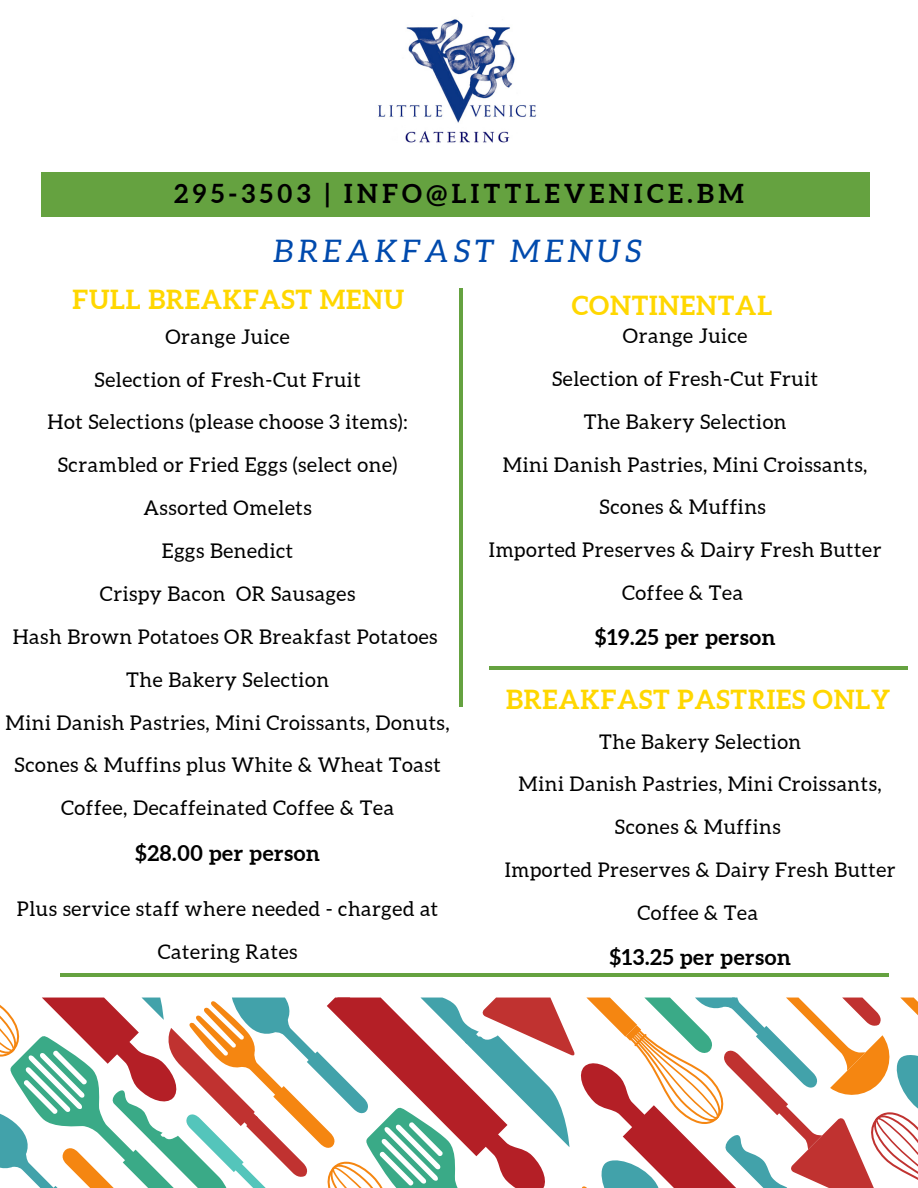
<style>
.page{position:relative;width:918px;height:1188px;background:#fff}
.page>*{position:absolute;margin:0;border:0;box-sizing:border-box;transform-origin:0 0}
.t1{font:italic 31.05px "Aleo";letter-spacing:.17em;color:#004aad}
.t2{font:700 26.25px "Aleo";letter-spacing:.03em;color:#ffd700}
.t3{font:700 26.1px "Aleo";letter-spacing:.17em;color:#000}
.t4{font:700 21.75px "Aleo";letter-spacing:.03em;color:#000}
.t5{font:700 21.6px "Aleo";letter-spacing:.03em;color:#000}
.t6{font:20.25px/42.9px "Aleo";letter-spacing:.03em;color:#000;text-align:center}
.t7{font:20.1px/42.8px "Aleo";letter-spacing:.03em;color:#000;text-align:center}
</style>
<div class="page">
<svg style="left:0;top:998px;width:918px;height:190px"></svg>
<hr style="left:459px;top:288px;width:4px;height:419px;background:#65a240">
<div style="left:42px;top:172px;width:828px;height:44px;background:#65a240"></div>
<hr style="left:60px;top:973px;width:828px;height:3px;background:#65a240">
<hr style="left:489px;top:666px;width:419px;height:3px;background:#65a240">
<img style="left:378px;top:19px;width:158px;height:124px">
<p class="t3" style="left:174px;top:179px;width:571px">295-3503 | INFO@LITTLEVENICE.BM</p>
<p class="t1" style="left:274px;top:233px;width:369px">BREAKFAST MENUS</p>
<h2 class="t2" style="left:73px;top:285px;width:333px">FULL BREAKFAST MENU</h2>
<h1 class="t2" style="left:572px;top:290px;width:202px">CONTINENTAL</h1>
<h2 class="t6" style="left:165px;top:315px;width:126px">Orange Juice</h2>
<p class="t6" style="left:95px;top:358px;width:268px">Selection of Fresh-Cut Fruit</p>
<p class="t6" style="left:48px;top:401px;width:361px">Hot Selections (please choose 3 items):</p>
<p class="t6" style="left:58px;top:444px;width:341px">Scrambled or Fried Eggs (select one)</p>
<p class="t6" style="left:143px;top:486px;width:170px">Assorted Omelets</p>
<p class="t6" style="left:162px;top:529px;width:133px">Eggs Benedict</p>
<p class="t6" style="left:100px;top:572px;width:257px">Crispy Bacon OR Sausages</p>
<p class="t6" style="left:13px;top:615px;width:426px">Hash Brown Potatoes OR Breakfast Potatoes</p>
<p class="t6" style="left:126px;top:658px;width:204px">The Bakery Selection</p>
<p class="t6" style="left:6px;top:701px;width:446px">Mini Danish Pastries, Mini Croissants, Donuts,<br>Scones &amp; Muffins plus White &amp; Wheat Toast</p>
<p class="t6" style="left:61px;top:787px;width:334px">Coffee, Decaffeinated Coffee &amp; Tea</p>
<p class="t4" style="left:135px;top:840px;width:186px">$28.00 per person</p>
<p class="t6" style="left:17px;top:887px;width:423px">Plus service staff where needed - charged at<br>Catering Rates</p>
<p class="t6" style="left:623px;top:315px;width:126px">Orange Juice</p>
<h2 class="t6" style="left:552px;top:357px;width:268px">Selection of Fresh-Cut Fruit</h2>
<p class="t6" style="left:584px;top:400px;width:204px">The Bakery Selection</p>
<p class="t6" style="left:503px;top:443px;width:366px">Mini Danish Pastries, Mini Croissants,<br>Scones &amp; Muffins</p>
<p class="t6" style="left:489px;top:528px;width:394px">Imported Preserves &amp; Dairy Fresh Butter</p>
<p class="t6" style="left:622px;top:571px;width:123px">Coffee &amp; Tea</p>
<p class="t5" style="left:595px;top:625px;width:182px">$19.25 per person</p>
<p class="t2" style="left:506px;top:684px;width:386px">BREAKFAST PASTRIES ONLY</p>
<p class="t7" style="left:599px;top:720px;width:204px">The Bakery Selection</p>
<p class="t7" style="left:519px;top:763px;width:365px">Mini Danish Pastries, Mini Croissants,<br>Scones &amp; Muffins</p>
<h2 class="t7" style="left:505px;top:848px;width:392px">Imported Preserves &amp; Dairy Fresh Butter</h2>
<p class="t7" style="left:637px;top:891px;width:122px">Coffee &amp; Tea</p>
<p class="t4" style="left:609px;top:944px;width:183px">$13.25 per person</p>
</div>
